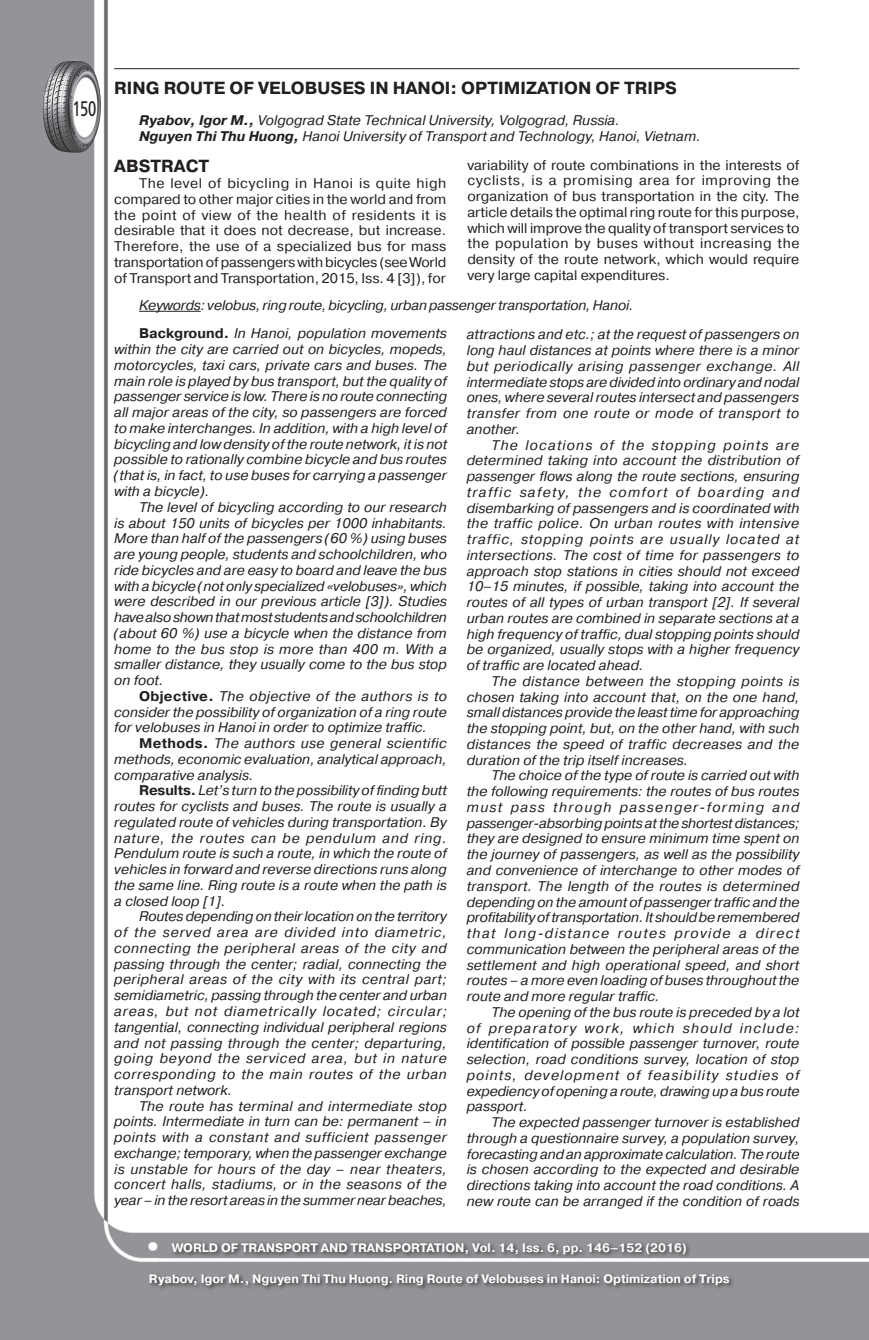
<style>
.page{position:relative;width:869px;height:1340px;background:#fff}
.page>*{position:absolute;margin:0;border:0;box-sizing:border-box;transform-origin:0 0}
.t1{font:700 24.5px "Pragmatica C";color:#fff}
.t2{font:21px "Free Set C";color:#231f20;scale:.7 1}
.zag_engl{font:700 17.5px "Pragmatica C";color:#231f20}
.Podzag{font:700 17.5px "Pragmatica C";color:#231f20}
.vrez_engl{font:italic 14px/15.8px "Pragmatica C";color:#231f20;text-align:justify}
.vrez_engl_priamoi{font:14px/15.8px "Pragmatica C";letter-spacing:-.005em;color:#231f20;text-align:justify}
.подвал_bottom{font:700 12.25px "Pragmatica C";color:#fff}
.Подвал_топ{font:700 12.25px "Pragmatica C";color:#fff}
.s1{font-weight:700}
.s2{font-weight:700;font-style:normal}
</style>
<div class="page">
<img style="left:0;top:0;width:868px;height:1339px">
<img style="left:42px;top:61px;width:33px;height:84px">
<hr style="left:114px;top:68px;width:685px;height:1px;background:#231f20">
<hr style="left:139px;top:311px;width:62px;height:1px;background:#231f20">
<div style="left:148px;top:1240px;width:586px;height:51px;background:#231f20;opacity:.75"></div>
<h2 class="t2" style="left:72px;top:97px;width:35px">150</h2>
<p class="zag_engl" style="left:114px;top:78px;width:564px">RING ROUTE OF VELOBUSES IN HANOI: OPTIMIZATION OF TRIPS</p>
<p class="vrez_engl" style="left:139px;top:113px;width:482px"><span class="s1">Ryabov, Igor M.,</span> Volgograd State Technical University, Volgograd, Russia.</p>
<p class="vrez_engl" style="left:139px;top:129px;width:563px"><span class="s1">Nguyen Thi Thu Huong,</span> Hanoi University of Transport and Technology, Hanoi, Vietnam.</p>
<p class="Podzag" style="left:114px;top:157px;width:96px">ABSTRACT</p>
<p class="vrez_engl_priamoi" style="left:114px;top:175px;width:333px;text-indent:25px">The level of bicycling in Hanoi is quite high compared to other major cities in the world and from the point of view of the health of residents it is desirable that it does not decrease, but increase.<br>Therefore, the use of a specialized bus for mass transportation of passengers with bicycles (see World of Transport and Transportation, 2015, Iss. 4 [3]), for</p>
<p class="vrez_engl_priamoi" style="left:467px;top:157px;width:333px">variability of route combinations in the interests of cyclists, is a promising area for improving the organization of bus transportation in the city. The article details the optimal ring route for this purpose, which will improve the quality of transport services to the population by buses without increasing the density of the route network, which would require very large capital expenditures.</p>
<p class="vrez_engl" style="left:139px;top:297px;width:496px">Keywords: velobus, ring route, bicycling, urban passenger transportation, Hanoi.</p>
<p class="vrez_engl" style="left:114px;top:326px;width:334px;text-indent:25px"><span class="s2">Background.</span> In Hanoi, population movements within the city are carried out on bicycles, mopeds, motorcycles, taxi cars, private cars and buses. The main role is played by bus transport, but the quality of passenger service is low. There is no route connecting all major areas of the city, so passengers are forced to make interchanges. In addition, with a high level of bicycling and low density of the route network, it is not possible to rationally combine bicycle and bus routes (that is, in fact, to use buses for carrying a passenger with a bicycle).</p>
<p class="vrez_engl" style="left:114px;top:499px;width:334px;text-indent:25px">The level of bicycling according to our research is about 150 units of bicycles per 1000 inhabitants.<br>More than half of the passengers (60 %) using buses are young people, students and schoolchildren, who ride bicycles and are easy to board and leave the bus with a bicycle (not only specialized «velobuses», which were described in our previous article [3]). Studies have also shown that most students and schoolchildren (about 60 %) use a bicycle when the distance from home to the bus stop is more than 400 m. With a smaller distance, they usually come to the bus stop on foot.</p>
<p class="vrez_engl" style="left:114px;top:688px;width:334px;text-indent:25px"><span class="s2">Objective.</span> The objective of the authors is to consider the possibility of organization of a ring route for velobuses in Hanoi in order to optimize traffic.</p>
<p class="vrez_engl" style="left:114px;top:735px;width:334px;text-indent:25px"><span class="s2">Methods.</span> The authors use general scientific methods, economic evaluation, analytical approach, comparative analysis.</p>
<p class="vrez_engl" style="left:114px;top:782px;width:334px;text-indent:25px"><span class="s2">Results.</span> Let’s turn to the possibility of finding butt routes for cyclists and buses. The route is usually a regulated route of vehicles during transportation. By nature, the routes can be pendulum and ring.<br>Pendulum route is such a route, in which the route of vehicles in forward and reverse directions runs along the same line. Ring route is a route when the path is a closed loop [1].</p>
<p class="vrez_engl" style="left:114px;top:908px;width:334px;text-indent:25px">Routes depending on their location on the territory of the served area are divided into diametric, connecting the peripheral areas of the city and passing through the center; radial, connecting the peripheral areas of the city with its central part; semidiametric, passing through the center and urban areas, but not diametrically located; circular; tangential, connecting individual peripheral regions and not passing through the center; departuring, going beyond the serviced area, but in nature corresponding to the main routes of the urban transport network.</p>
<p class="vrez_engl" style="left:114px;top:1097px;width:334px;text-indent:25px">The route has terminal and intermediate stop points. Intermediate in turn can be: permanent – in points with a constant and sufficient passenger exchange; temporary, when the passenger exchange is unstable for hours of the day – near theaters, concert halls, stadiums, or in the seasons of the year – in the resort areas in the summer near beaches,</p>
<p class="vrez_engl" style="left:466px;top:326px;width:334px">attractions and etc.; at the request of passengers on long haul distances at points where there is a minor but periodically arising passenger exchange. All intermediate stops are divided into ordinary and nodal ones, where several routes intersect and passengers transfer from one route or mode of transport to another.</p>
<p class="vrez_engl" style="left:466px;top:437px;width:334px;text-indent:25px">The locations of the stopping points are determined taking into account the distribution of passenger flows along the route sections, ensuring traffic safety, the comfort of boarding and disembarking of passengers and is coordinated with the traffic police. On urban routes with intensive traffic, stopping points are usually located at intersections. The cost of time for passengers to approach stop stations in cities should not exceed 10–15 minutes, if possible, taking into account the routes of all types of urban transport [2]. If several urban routes are combined in separate sections at a high frequency of traffic, dual stopping points should be organized, usually stops with a higher frequency of traffic are located ahead.</p>
<p class="vrez_engl" style="left:466px;top:673px;width:334px;text-indent:25px">The distance between the stopping points is chosen taking into account that, on the one hand, small distances provide the least time for approaching the stopping point, but, on the other hand, with such distances the speed of traffic decreases and the duration of the trip itself increases.</p>
<p class="vrez_engl" style="left:466px;top:767px;width:334px;text-indent:25px">The choice of the type of route is carried out with the following requirements: the routes of bus routes must pass through passenger-forming and passenger-absorbing points at the shortest distances; they are designed to ensure minimum time spent on the journey of passengers, as well as the possibility and convenience of interchange to other modes of transport. The length of the routes is determined depending on the amount of passenger traffic and the profitability of transportation. It should be remembered that long-distance routes provide a direct communication between the peripheral areas of the settlement and high operational speed, and short routes – a more even loading of buses throughout the route and more regular traffic.</p>
<p class="vrez_engl" style="left:466px;top:1004px;width:334px;text-indent:25px">The opening of the bus route is preceded by a lot of preparatory work, which should include: identification of possible passenger turnover, route selection, road conditions survey, location of stop points, development of feasibility studies of expediency of opening a route, drawing up a bus route passport.</p>
<p class="vrez_engl" style="left:466px;top:1114px;width:334px;text-indent:25px">The expected passenger turnover is established through a questionnaire survey, a population survey, forecasting and an approximate calculation. The route is chosen according to the expected and desirable directions taking into account the road conditions. A new route can be arranged if the condition of roads</p>
<p class="Подвал_топ" style="left:172px;top:1241px;width:516px">WORLD OF TRANSPORT AND TRANSPORTATION, Vol. 14, Iss. 6, pp. 146–152 (2016)</p>
<p class="подвал_bottom" style="left:149px;top:1271px;width:582px">Ryabov, Igor M., Nguyen Thi Thu Huong. Ring Route of Velobuses in Hanoi: Optimization of Trips</p>
<h1 class="t1" style="left:145px;top:1232px;width:18px">•</h1>
</div>
